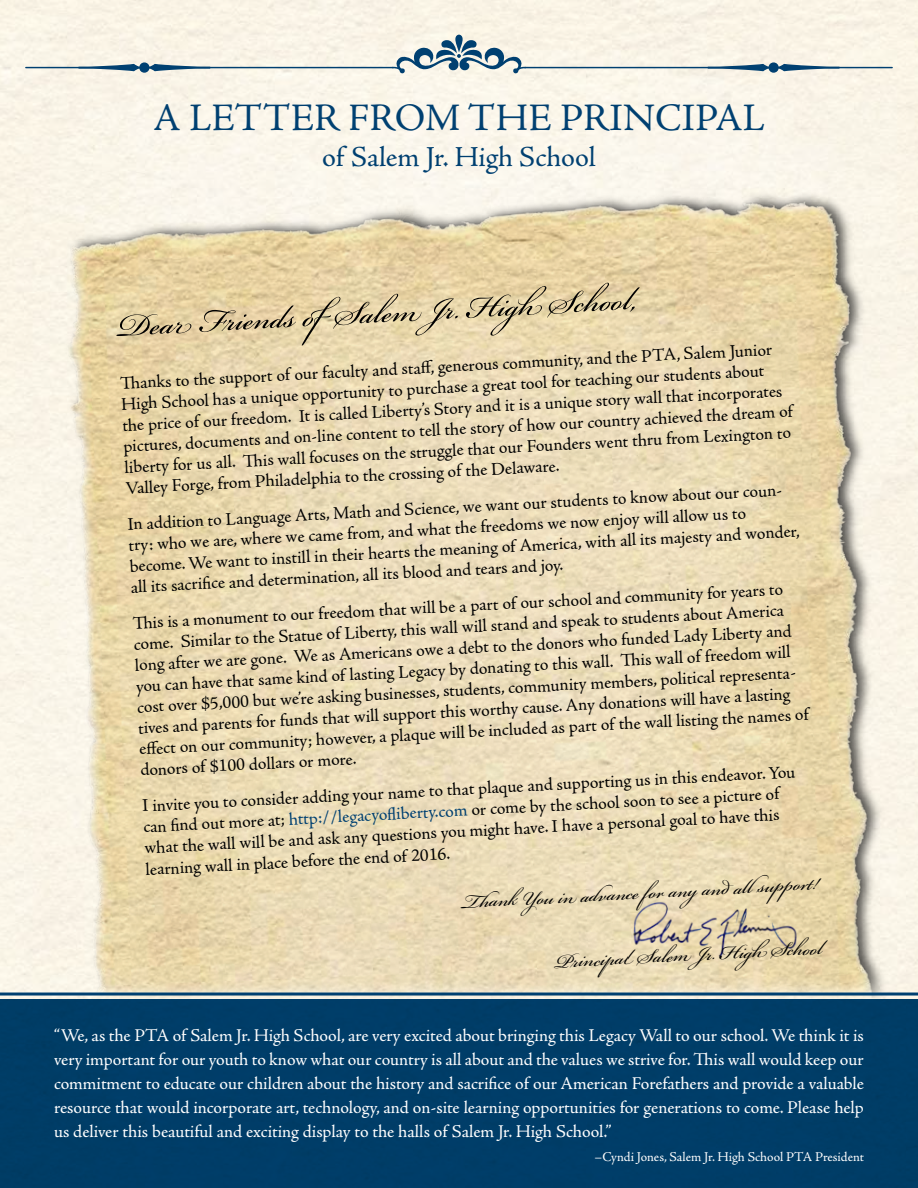
<style>
.page{position:relative;width:918px;height:1188px;background:#fff}
.page>*{position:absolute;margin:0;border:0;box-sizing:border-box;transform-origin:0 0}
.t1{font:48px "Bickham Script Pro";color:#000}
.t2{font:39px "Adobe Jenson Pro";color:#004071}
.t3{font:30px/64.5px "Bickham Script Pro";color:#000;text-align:right}
.t4{font:29.1px "Adobe Jenson Pro";letter-spacing:-.005em;color:#004071}
.t5{font:18px/21px "Adobe Jenson Pro";color:#000}
.t6{font:18px/24px "Adobe Jenson Pro";letter-spacing:-.005em;color:#fff;text-align:justify}
.t7{font:13.5px "Adobe Jenson Pro";letter-spacing:-.005em;color:#fff}
.s1{color:#004071}
</style>
<div class="page">
<div style="left:0;top:0;width:918px;height:999px;background:#faf5e8"></div>
<hr style="left:525px;top:67px;width:367px;height:1px;background:#004071">
<hr style="left:26px;top:67px;width:367px;height:1px;background:#004071">
<div style="left:140px;top:63px;width:9px;height:9px;background:#004071;border-radius:50%"></div>
<div style="left:139px;top:62px;width:11px;height:11px;border:1px solid #004071;border-radius:50%"></div>
<svg style="left:77px;top:63px;width:64px;height:9px"></svg>
<svg style="left:147px;top:63px;width:65px;height:9px"></svg>
<div style="left:769px;top:63px;width:9px;height:9px;background:#004071;border-radius:50%"></div>
<div style="left:768px;top:62px;width:11px;height:11px;border:1px solid #004071;border-radius:50%"></div>
<svg style="left:777px;top:63px;width:64px;height:9px"></svg>
<svg style="left:706px;top:63px;width:65px;height:9px"></svg>
<div style="left:455px;top:35px;width:8px;height:17px;background:#004071;border-radius:4px"></div>
<svg style="left:392px;top:39px;width:134px;height:35px;background:#adbdc3"></svg>
<img style="left:33px;top:178px;width:873px;height:821px">
<hr style="left:0;top:993px;width:918px;height:3px;background:#004071">
<div style="left:0;top:999px;width:918px;height:189px;background:#003d68"></div>
<img style="left:629px;top:883px;width:172px;height:81px">
<h2 class="t2" style="left:153px;top:95px;width:613px">A LETTER FROM THE PRINCIPAL</h2>
<h3 class="t4" style="left:322px;top:140px;width:275px">of Salem Jr. High School</h3>
<h1 class="t1" style="left:116px;top:291px;width:521px;rotate:-3deg">Dear Friends of Salem Jr. High Schoo l,</h1>
<p class="t5" style="left:120px;top:373px;width:672px;rotate:-3deg">Th anks to the support of our faculty and staff , generous community, and the PTA, Salem Junior High School has a unique opportunity to purchase a great tool for teaching our students about the price of our freedom. It is called Liberty’s Story and it is a unique story wall that incorporates pictures, documents and on-line content to tell the story of how our country achieved the dream of liberty for us all. Th is wall focuses on the struggle that our Founders went thru from Lexington to Valley Forge, from Philadelphia to the crossing of the Delaware.</p>
<p class="t5" style="left:127px;top:514px;width:672px;rotate:-3deg">In addition to Language Arts, Math and Science, we want our students to know about our coun&shy;try: who we are, where we came from, and what the freedoms we now enjoy will allow us to become. We want to instill in their hearts the meaning of America, with all its majesty and wonder, all its sacrifi ce and determination, all its blood and tears and joy.</p>
<p class="t5" style="left:132px;top:613px;width:672px;rotate:-3deg">Th is is a monument to our freedom that will be a part of our school and community for years to come. Similar to the Statue of Liberty, this wall will stand and speak to students about America long after we are gone. We as Americans owe a debt to the donors who funded Lady Liberty and you can have that same kind of lasting Legacy by donating to this wall. Th is wall of freedom will cost over $5,000 but we’re asking businesses, students, community members, political representa&shy;tives and parents for funds that will support this worthy cause. Any donations will have a lasting<br>eff ect on our community; however, a plaque will be included as part of the wall listing the names of donors of $100 dollars or more.</p>
<p class="t5" style="left:142px;top:796px;width:655px;rotate:-3deg">I invite you to consider adding your name to that plaque and supporting us in this endeavor. You can fi nd out more at; <span class="s1">http://legacyofl iberty.com</span> or come by the school soon to see a picture of what the wall will be and ask any questions you might have. I have a personal goal to have this learning wall in place before the end of 2016.</p>
<h3 class="t3" style="left:459px;top:865px;width:363px;rotate:-3deg">Th ank You in advance for any and all supp ort!<br>Principal Salem Jr. High Schoo l</h3>
<p class="t6" style="left:54px;top:1024px;width:812px">“We, as the PTA of Salem Jr. High School, are very excited about bringing this Legacy Wall to our school. We think it is very important for our youth to know what our country is all about and the values we strive for. This wall would keep our commitment to educate our children about the history and sacrifice of our American Forefathers and provide a valuable resource that would incorporate art, technology, and on-site learning opportunities for generations to come. Please help us deliver this beautiful and exciting display to the halls of Salem Jr. High School.”</p>
<p class="t7" style="left:595px;top:1149px;width:271px">–Cyndi Jones, Salem Jr. High School PTA President</p>
</div>
